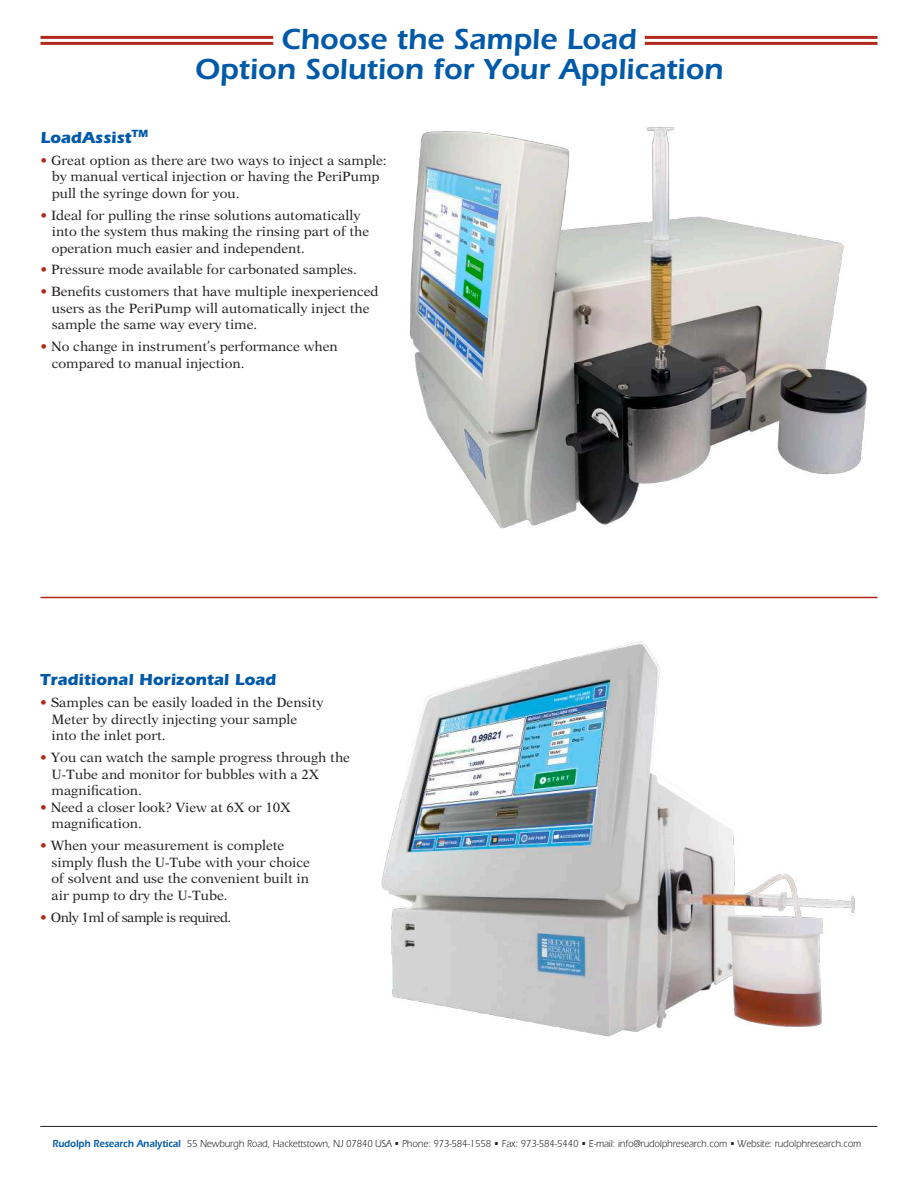
<style>
.page{position:relative;width:918px;height:1188px;background:#fff}
.page>*{position:absolute;margin:0;border:0;box-sizing:border-box;transform-origin:0 0}
.t1{font:600 30px/30px "Itc Eras";color:#0159a9;text-align:center}
.t2{font:700 16.5px "Itc Eras";color:#0159a9}
.t3{font:13.5px/16.5px "New Aster";color:#231f20}
.t4{font:13.5px "New Aster";letter-spacing:-.04em;color:#231f20}
.t5{font:10.5px "Itc Eras";letter-spacing:-.005em;color:#231f20;scale:.9 1}
.s1{color:#b1291a}
.s2{font-weight:600;color:#0159a9}
</style>
<div class="page">
<img style="left:381px;top:641px;width:474px;height:396px">
<hr style="left:40px;top:597px;width:838px;height:1px;background:#b1291a">
<hr style="left:40px;top:1126px;width:837px;height:1px;background:#231f20">
<img style="left:410px;top:126px;width:457px;height:403px">
<hr style="left:40px;top:36px;width:233px;height:3px;background:#b1291a">
<hr style="left:40px;top:42px;width:233px;height:3px;background:#b1291a">
<hr style="left:645px;top:36px;width:233px;height:3px;background:#b1291a">
<hr style="left:645px;top:42px;width:233px;height:3px;background:#b1291a">
<h1 class="t1" style="left:195px;top:25px;width:530px">Choose the Sample Load<br>Option Solution for Your Application</h1>
<p class="t2" style="left:40px;top:128px;width:109px">LoadAssist<sup>TM</sup></p>
<p class="t3" style="left:52px;top:152px;width:336px;text-indent:-11px"><span class="s1">•</span> Great option as there are two ways to inject a sample: by manual vertical injection or having the PeriPump pull the syringe down for you.</p>
<p class="t3" style="left:52px;top:207px;width:319px;text-indent:-11px"><span class="s1">•</span> Ideal for pulling the rinse solutions automatically into the system thus making the rinsing part of the operation much easier and independent.</p>
<p class="t3" style="left:40px;top:261px;width:318px"><span class="s1">•</span> Pressure mode available for carbonated samples.</p>
<p class="t3" style="left:52px;top:283px;width:328px;text-indent:-11px"><span class="s1">•</span> Benefits customers that have multiple inexperienced users as the PeriPump will automatically inject the sample the same way every time.</p>
<p class="t3" style="left:52px;top:338px;width:287px;text-indent:-11px"><span class="s1">•</span> No change in instrument’s performance when compared to manual injection.</p>
<p class="t2" style="left:40px;top:670px;width:238px">Traditional Horizontal Load</p>
<p class="t3" style="left:52px;top:694px;width:274px;text-indent:-11px"><span class="s1">•</span> Samples can be easily loaded in the Density<br>Meter by directly injecting your sample into the inlet port.</p>
<p class="t3" style="left:52px;top:749px;width:300px;text-indent:-11px"><span class="s1">•</span> You can watch the sample progress through the<br>U-Tube and monitor for bubbles with a 2X magnification.</p>
<p class="t3" style="left:52px;top:799px;width:241px;text-indent:-11px"><span class="s1">•</span> Need a closer look? View at 6X or 10X magnification.</p>
<p class="t3" style="left:52px;top:837px;width:260px;text-indent:-11px"><span class="s1">•</span> When your measurement is complete simply flush the U-Tube with your choice of solvent and use the convenient built in air pump to dry the U-Tube.</p>
<p class="t4" style="left:40px;top:909px;width:193px"><span class="s1">•</span> Only 1ml of sample is required.</p>
<p class="t5" style="left:52px;top:1137px;width:900px"><span class="s2">Rudolph Research Analytical</span> 55 Newburgh Road, Hackettstown, NJ 07840 USA • Phone: 973-584-1558 • Fax: 973-584-5440 • E-mail: info@rudolphresearch.com • Website: rudolphresearch.com</p>
</div>
